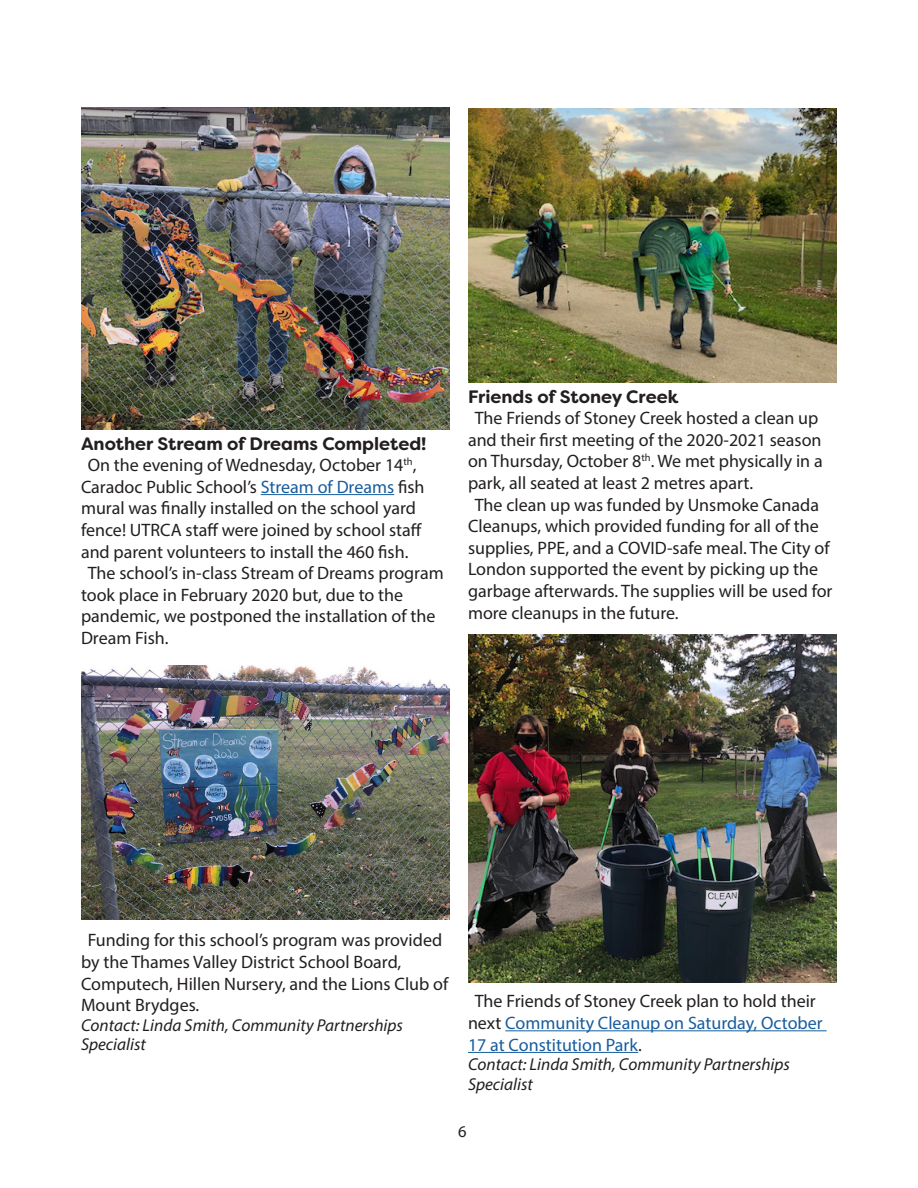
<style>
.page{position:relative;width:918px;height:1188px;background:#fff}
.page>*{position:absolute;margin:0;border:0;box-sizing:border-box;transform-origin:0 0}
.Body_text{font:18px/21.6px "Myriad Pro";color:#231f20}
.Body_text-2{font:18px/21.6px "Myriad Pro";color:#175d9e}
.Heading{font:700 18px "Filson Soft";color:#231f20}
.contact{font:italic 17.25px/19.5px "Myriad Pro";color:#231f20}
.t1{font:16.5px "Myriad Pro";color:#231f20}
.s1{color:#175d9e}
.s2{color:#231f20}
</style>
<div class="page">
<hr style="left:261px;top:494px;width:133px;height:1px;background:#175d9e">
<hr style="left:505px;top:1030px;width:322px;height:1px;background:#175d9e">
<hr style="left:468px;top:1052px;width:170px;height:1px;background:#175d9e">
<img style="left:81px;top:665px;width:369px;height:255px">
<img style="left:81px;top:107px;width:369px;height:323px">
<img style="left:468px;top:634px;width:369px;height:349px">
<img style="left:468px;top:108px;width:369px;height:275px">
<p class="Heading" style="left:81px;top:432px;width:347px">Another Stream of Dreams Completed!</p>
<p class="Body_text" style="left:81px;top:454px;width:345px;text-indent:7px">On the evening of Wednesday, October 14<sup>th</sup>, Caradoc Public School’s <span class="s1">Stream of Dreams</span> fish mural was finally installed on the school yard fence! UTRCA staff were joined by school staff and parent volunteers to install the 460 fish.</p>
<p class="Body_text" style="left:81px;top:562px;width:364px;text-indent:7px">The school’s in-class Stream of Dreams program took place in February 2020 but, due to the pandemic, we postponed the installation of the Dream Fish.</p>
<p class="Heading" style="left:468px;top:385px;width:212px">Friends of Stoney Creek</p>
<p class="Body_text" style="left:468px;top:407px;width:356px;text-indent:7px">The Friends of Stoney Creek hosted a clean up and their first meeting of the 2020-2021 season on Thursday, October 8<sup>th</sup>. We met physically in a park, all seated at least 2 metres apart.</p>
<p class="Body_text" style="left:468px;top:494px;width:366px;text-indent:7px">The clean up was funded by Unsmoke Canada Cleanups, which provided funding for all of the supplies, PPE, and a COVID-safe meal. The City of London supported the event by picking up the garbage afterwards. The supplies will be used for more cleanups in the future.</p>
<p class="Body_text" style="left:81px;top:929px;width:369px;text-indent:7px">Funding for this school’s program was provided by the Thames Valley District School Board, Computech, Hillen Nursery, and the Lions Club of Mount Brydges.</p>
<p class="contact" style="left:81px;top:1015px;width:324px">Contact: Linda Smith, Community Partnerships<br>Specialist</p>
<p class="Body_text-2" style="left:468px;top:990px;width:356px;text-indent:7px"><span class="s2">The Friends of Stoney Creek plan to hold their next</span> Community Cleanup on Saturday, October<br>17 at Constitution Park<span class="s2">.</span></p>
<p class="contact" style="left:468px;top:1054px;width:324px">Contact: Linda Smith, Community Partnerships<br>Specialist</p>
<p class="t1" style="left:458px;top:1122px;width:10px">6</p>
</div>
